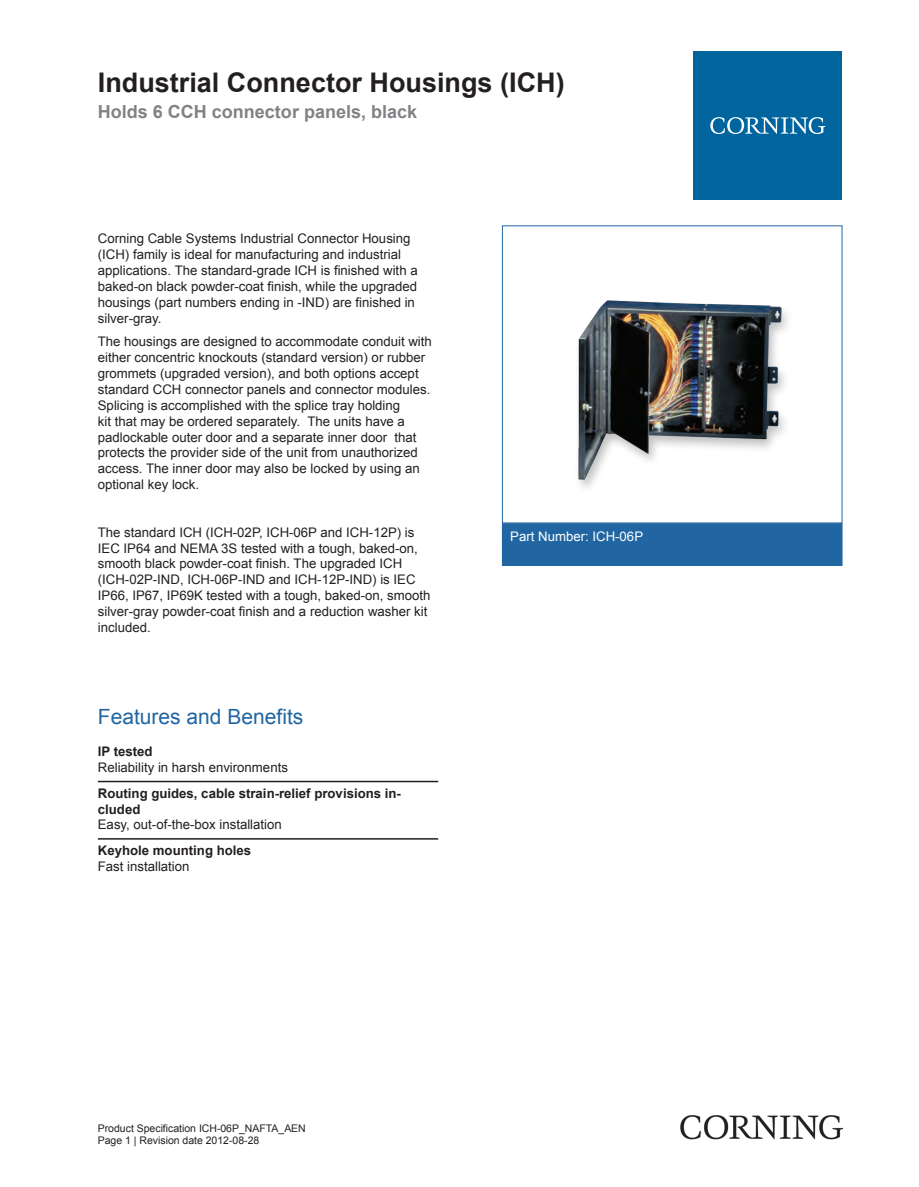
<style>
.page{position:relative;width:919px;height:1187px;background:#fff}
.page>*{position:absolute;margin:0;border:0;box-sizing:border-box;transform-origin:0 0}
.Standard_ohne_Silben{font:700 27px "Arial";color:#231f20}
.t1{font:21px "Arial";color:#2166a2}
.Standard_ohne_Silben-2{font:700 18px "Arial";color:#808285}
.t2{font:13.2px/15.9px "Arial";color:#231f20}
.t3{font:700 13.2px/15.9px "Arial";color:#231f20}
.t4{font:13.2px "Arial";color:#fff}
.t5{font:10.5px "Arial";color:#231f20}
.s1{font-weight:700}
.s2{font-weight:400}
</style>
<div class="page">
<div style="left:502px;top:523px;width:340px;height:42px;background:#2166a2"></div>
<div style="left:502px;top:523px;width:340px;height:43px;border:1px solid #2166a2"></div>
<hr style="left:98px;top:780px;width:340px;height:2px;background:#231f20">
<hr style="left:98px;top:838px;width:340px;height:1px;background:#231f20">
<div style="left:693px;top:51px;width:149px;height:149px;background:#00649e"></div>
<svg style="left:710px;top:117px;width:115px;height:17px"></svg>
<img style="left:680px;top:1115px;width:162px;height:24px">
<img style="left:578px;top:300px;width:210px;height:188px">
<p class="Standard_ohne_Silben" style="left:98px;top:64px;width:468px">Industrial Connector Housings (ICH)</p>
<p class="Standard_ohne_Silben-2" style="left:98px;top:100px;width:321px">Holds 6 CCH connector panels, black</p>
<p class="t2" style="left:98px;top:231px;width:321px">Corning Cable Systems Industrial Connector Housing (ICH) family is ideal for manufacturing and industrial applications. The standard-grade ICH is finished with a baked-on black powder-coat finish, while the upgraded housings (part numbers ending in -IND) are finished in silver-gray.</p>
<p class="t2" style="left:98px;top:334px;width:335px">The housings are designed to accommodate conduit with either concentric knockouts (standard version) or rubber grommets (upgraded version), and both options accept standard CCH connector panels and connector modules.<br>Splicing is accomplished with the splice tray holding<br>kit that may be ordered separately. The units have a padlockable outer door and a separate inner door that protects the provider side of the unit from unauthorized access. The inner door may also be locked by using an optional key lock.</p>
<p class="t2" style="left:98px;top:524px;width:334px">The standard ICH (ICH-02P, ICH-06P and ICH-12P) is IEC IP64 and NEMA 3S tested with a tough, baked-on, smooth black powder-coat finish. The upgraded ICH (ICH-02P-IND, ICH-06P-IND and ICH-12P-IND) is IEC IP66, IP67, IP69K tested with a tough, baked-on, smooth silver-gray powder-coat finish and a reduction washer kit included.</p>
<p class="t1" style="left:98px;top:702px;width:207px">Features and Benefits</p>
<p class="t2" style="left:98px;top:743px;width:191px"><span class="s1">IP tested<br></span>Reliability in harsh environments</p>
<p class="t3" style="left:98px;top:785px;width:304px">Routing guides, cable strain-relief provisions in&shy;cluded<br><span class="s2">Easy, out-of-the-box installation</span></p>
<p class="t3" style="left:98px;top:842px;width:155px">Keyhole mounting holes<br><span class="s2">Fast installation</span></p>
<p class="t4" style="left:510px;top:527px;width:134px">Part Number: ICH-06P</p>
<p class="t5" style="left:98px;top:1120px;width:209px">Product Specification ICH-06P_NAFTA_AEN</p>
<p class="t5" style="left:98px;top:1133px;width:163px">Page 1 | Revision date 2012-08-28</p>
</div>
